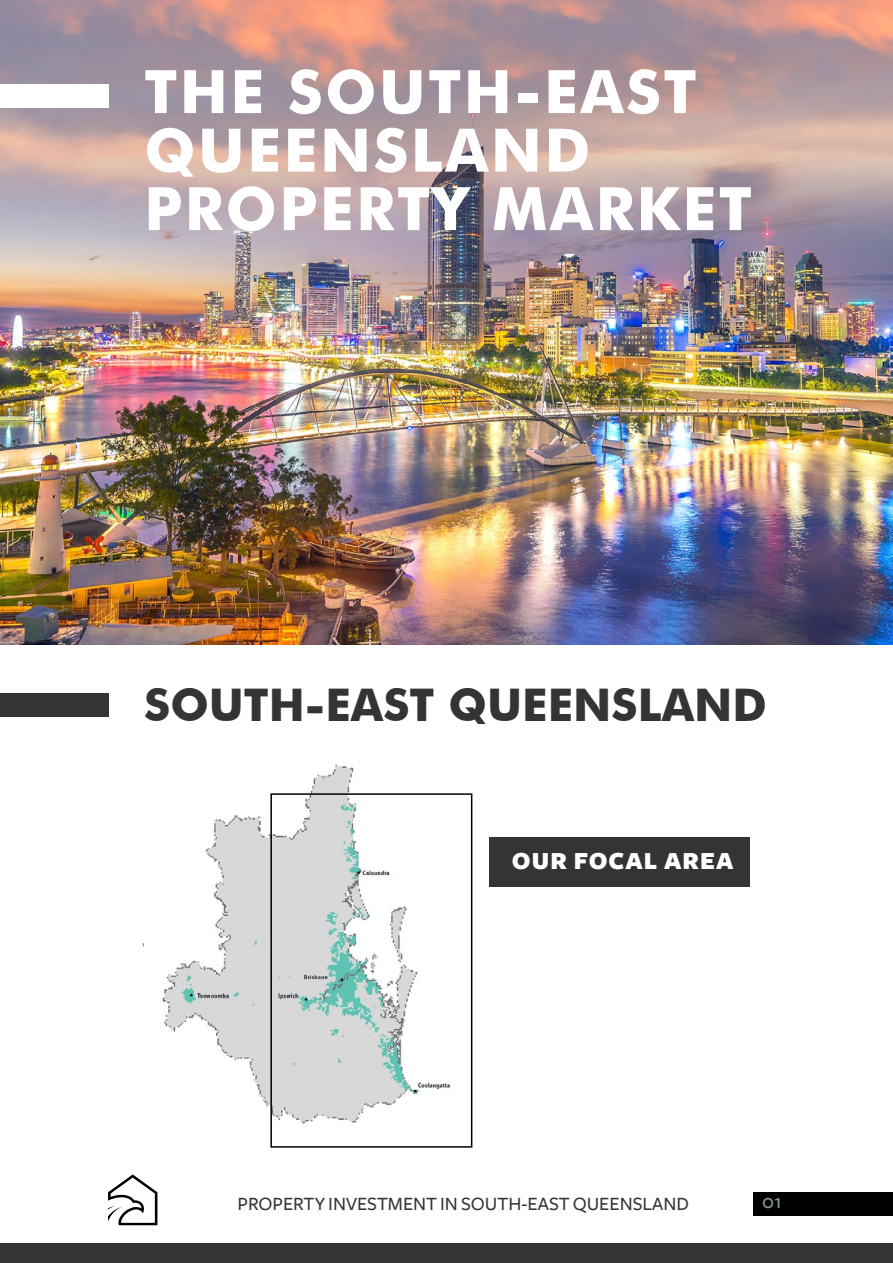
<style>
.page{position:relative;width:893px;height:1263px;background:#fff}
.page>*{position:absolute;margin:0;border:0;box-sizing:border-box;transform-origin:0 0}
.t1{font:700 60px/58.5px "Futura BT";letter-spacing:.04em;color:#fff}
.t2{font:700 45px "Futura BT";color:#343433}
.t3{font:900 25.5px "Freight Sans";letter-spacing:.04em;color:#fff}
.t4{font:500 21px "Freight Sans";color:#8b9797}
.t5{font:500 19.5px "Freight Sans";color:#343433}
</style>
<div class="page">
<div style="left:0;top:1244px;width:893px;height:19px;background:#343433"></div>
<div style="left:753px;top:1193px;width:140px;height:23px;background:#000"></div>
<svg style="left:108px;top:1174px;width:49px;height:51px"></svg>
<img style="left:0;top:0;width:893px;height:645px">
<img style="left:142px;top:764px;width:309px;height:360px">
<div style="left:0;top:84px;width:109px;height:24px;background:#fff"></div>
<div style="left:0;top:693px;width:109px;height:23px;background:#343433"></div>
<div style="left:489px;top:837px;width:261px;height:50px;background:#343433"></div>
<div style="left:270px;top:793px;width:202px;height:355px;border:2px solid #000"></div>
<h1 class="t1" style="left:144px;top:62px;width:609px">THE SOUTH-EAST<br>QUEENSLAND<br>PROPERTY MARKET</h1>
<h2 class="t2" style="left:144px;top:677px;width:624px">SOUTH-EAST QUEENSLAND</h2>
<h3 class="t3" style="left:512px;top:847px;width:223px">OUR FOCAL AREA</h3>
<p class="t5" style="left:238px;top:1193px;width:453px">PROPERTY INVESTMENT IN SOUTH-EAST QUEENSLAND</p>
<p class="t4" style="left:762px;top:1189px;width:21px">01</p>
</div>
